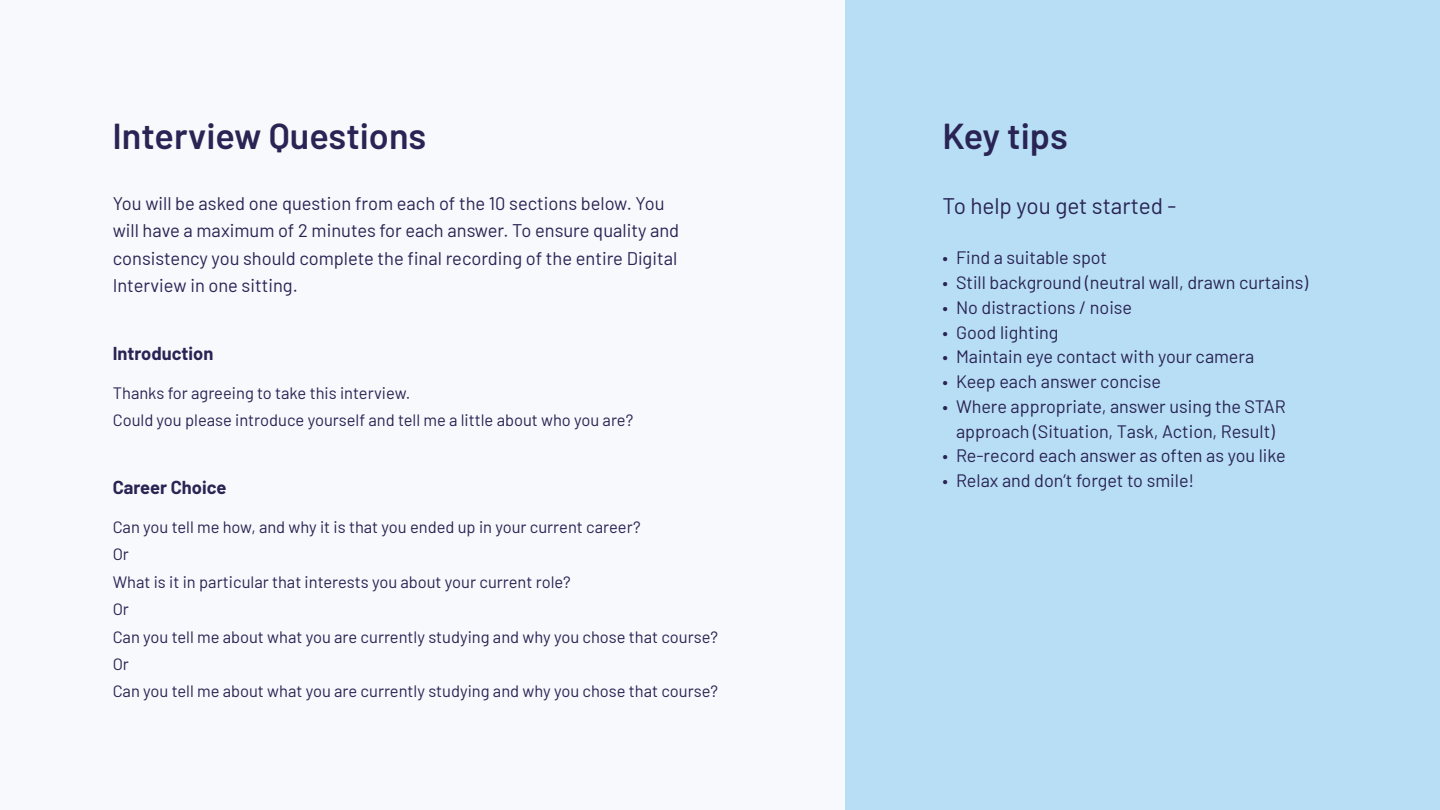
<style>
.page{position:relative;width:1440px;height:810px;background:#f7f9fc}
.page>*{position:absolute;margin:0;border:0;box-sizing:border-box;transform-origin:0 0}
.t1{font:600 36px "Barlow";color:#292454}
.t2{font:22.5px "Barlow";color:#292454}
.t3{font:18.3px/27.5px "Barlow";color:#292454}
.t4{font:700 18.3px "Barlow";color:#292454}
.t5{font:18px/24.8px "Barlow";color:#292454;text-align:center}
.t6{font:16.5px/27.5px "Barlow";color:#292454}
</style>
<div class="page">
<div style="left:845px;top:0;width:595px;height:810px;background:#b8def5"></div>
<h1 class="t1" style="left:112px;top:109px;width:315px">Interview Questions</h1>
<p class="t3" style="left:113px;top:188px;width:568px">You will be asked one question from each of the 10 sections below. You will have a maximum of 2 minutes for each answer. To ensure quality and consistency you should complete the final recording of the entire Digital Interview in one sitting.</p>
<p class="t4" style="left:113px;top:340px;width:102px">Introduction</p>
<p class="t6" style="left:113px;top:378px;width:522px">Thanks for agreeing to take this interview.<br>Could you please introduce yourself and tell me a little about who you are?</p>
<p class="t4" style="left:113px;top:474px;width:115px">Career Choice</p>
<p class="t6" style="left:113px;top:512px;width:607px">Can you tell me how, and why it is that you ended up in your current career?<br>Or<br>What is it in particular that interests you about your current role?<br>Or<br>Can you tell me about what you are currently studying and why you chose that course?<br>Or<br>Can you tell me about what you are currently studying and why you chose that course?</p>
<h1 class="t1" style="left:943px;top:109px;width:127px">Key tips</h1>
<h2 class="t2" style="left:943px;top:190px;width:235px">To help you get started -</h2>
<p class="t5" style="left:943px;top:244px;width:166px">• Find a suitable spot</p>
<p class="t5" style="left:943px;top:269px;width:367px">• Still background (neutral wall, drawn curtains)</p>
<p class="t5" style="left:943px;top:294px;width:191px">• No distractions / noise</p>
<p class="t5" style="left:943px;top:318px;width:118px">• Good lighting</p>
<p class="t5" style="left:943px;top:343px;width:313px">• Maintain eye contact with your camera</p>
<p class="t5" style="left:943px;top:368px;width:220px">• Keep each answer concise</p>
<p class="t5" style="left:943px;top:393px;width:345px">• Where appropriate, answer using the STAR approach (Situation, Task, Action, Result)</p>
<p class="t5" style="left:943px;top:442px;width:345px">• Re-record each answer as often as you like</p>
<p class="t5" style="left:943px;top:467px;width:253px">• Relax and don’t forget to smile!</p>
</div>
